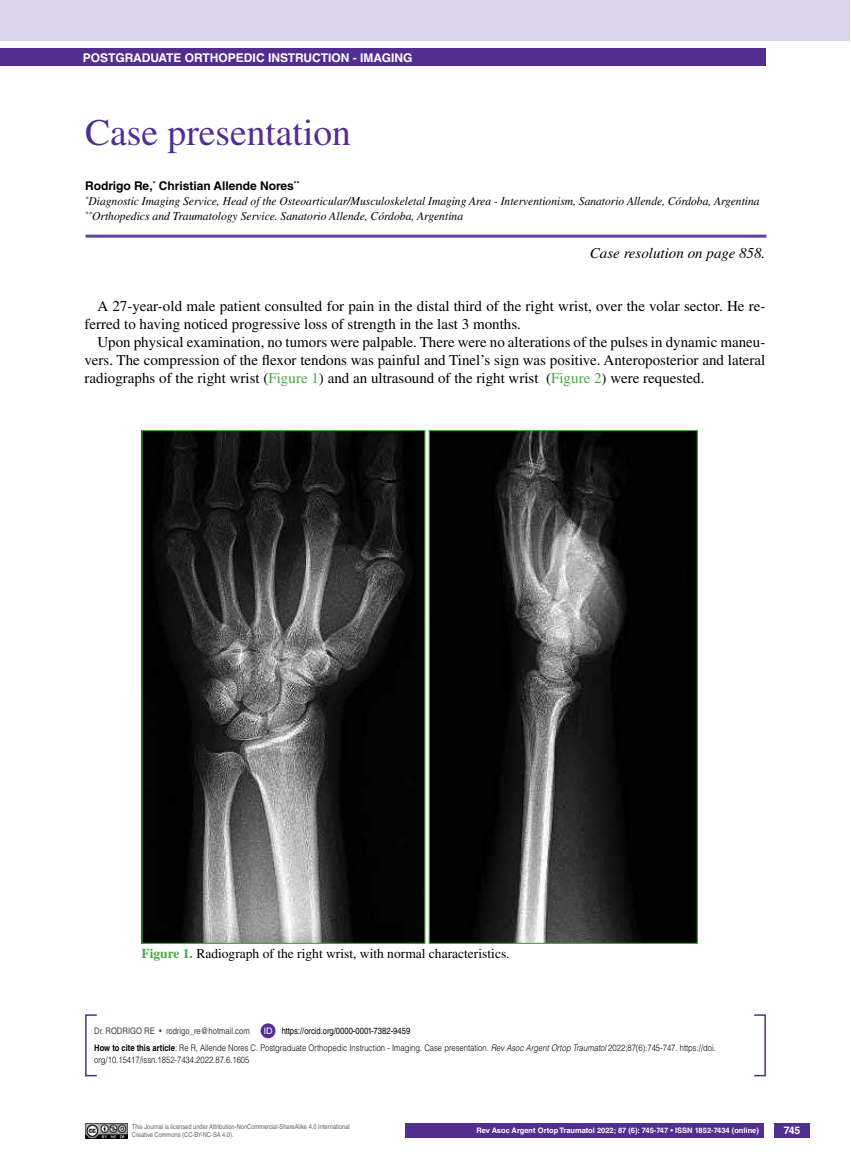
<style>
.page{position:relative;width:851px;height:1170px;background:#fff}
.page>*{position:absolute;margin:0;border:0;box-sizing:border-box;transform-origin:0 0}
.t1{font:37.5px "Times LT Std";color:#522e91}
.t2{font:15px/18px "Times LT Std";color:#000}
.t3{font:italic 15px "Times LT Std";color:#000}
.t4{font:13.5px "Times LT Std";color:#000}
.t5{font:italic 12px/15px "Times LT Std";color:#000;scale:.96 1}
.t6{font:700 12px "Helvetica LT Std";color:#fff}
.t7{font:700 12px "Helvetica LT Std";color:#000}
.t8{font:700 10.5px "Helvetica LT Std";color:#fff}
.t9{font:300 9px/16.2px "Helvetica LT Std";color:#000;scale:.85 1}
.t10{font:9px "Helvetica LT Std";color:#414042;scale:.85 1}
.t11{font:9px "Helvetica LT Std";color:#fff}
.t12{font:700 7.5px "Helvetica LT Std";color:#fff}
.t13{font:6.75px/7.5px "Helvetica LT Std";color:#636466;scale:.85 1}
.s1{color:#49a942}
.s2{font-weight:700;color:#49a942}
.s3{font-weight:400}
.s4{font-weight:700}
.s5{font-style:italic}
.s6{color:#522e91}
</style>
<div class="page">
<div style="left:774px;top:1123px;width:35px;height:14px;background:#522e91"></div>
<div style="left:0;top:49px;width:765px;height:17px;background:#522e91"></div>
<img style="left:85px;top:1123px;width:42px;height:14px">
<div style="left:0;top:0;width:849px;height:41px;background:#dcd5e9"></div>
<div style="left:405px;top:1123px;width:359px;height:14px;background:#522e91"></div>
<div style="left:85px;top:1014px;width:12px;height:62px;border:2px solid #522e91"></div>
<div style="left:260px;top:1023px;width:15px;height:15px;background:#522e91;border-radius:50%"></div>
<hr style="left:86px;top:235px;width:680px;height:3px;background:#63439c">
<img style="left:143px;top:432px;width:280px;height:509px">
<img style="left:430px;top:432px;width:265px;height:509px">
<div style="left:428px;top:430px;width:269px;height:513px;border:1px solid #49a942"></div>
<p class="t6" style="left:83px;top:50px;width:331px">POSTGRADUATE ORTHOPEDIC INSTRUCTION - IMAGING</p>
<h1 class="t1" style="left:85px;top:111px;width:267px">Case presentation</h1>
<p class="t7" style="left:85px;top:178px;width:215px">Rodrigo Re,<sup>*</sup> Christian Allende Nores<sup>**</sup></p>
<p class="t5" style="left:85px;top:193px;width:703px"><sup>*</sup>Diagnostic Imaging Service, Head of the Osteoarticular/Musculoskeletal Imaging Area - Interventionism, Sanatorio Allende, Córdoba, Argentina <sup>**</sup>Orthopedics and Traumatology Service. Sanatorio Allende, Córdoba, Argentina</p>
<p class="t3" style="left:589px;top:245px;width:177px">Case resolution on page 858.</p>
<p class="t2" style="left:85px;top:297px;width:682px;text-indent:13px">A 27-year-old male patient consulted for pain in the distal third of the right wrist, over the volar sector. He re&shy;ferred to having noticed progressive loss of strength in the last 3 months.</p>
<p class="t2" style="left:85px;top:333px;width:682px;text-align:justify;text-indent:13px">Upon physical examination, no tumors were palpable. There were no alterations of the pulses in dynamic maneu&shy;vers. The compression of the flexor tendons was painful and Tinel’s sign was positive. Anteroposterior and lateral radiographs of the right wrist (<span class="s1">Figure 1</span>) and an ultrasound of the right wrist (<span class="s1">Figure 2</span>) were requested.</p>
<p class="t4" style="left:141px;top:946px;width:369px"><span class="s2">Figure 1.</span> Radiograph of the right wrist, with normal characteristics.</p>
<p class="t11" style="left:264px;top:1025px;width:10px">ID</p>
<p class="t9" style="left:94px;top:1022px;width:733px;text-indent:187px"><span class="s3">https://orcid.org/0000-0001-7382-9459<br></span><span class="s4">How to cite this article</span>: Re R, Allende Nores C. Postgraduate Orthopedic Instruction - Imaging. Case presentation. <span class="s5">Rev Asoc Argent Ortop Traumatol</span> 2022;87(6):745-747. https://doi.</p>
<p class="t9" style="left:94px;top:1051px;width:184px">org/10.15417/issn.1852-7434.2022.87.6.1605</p>
<p class="t10" style="left:94px;top:1025px;width:184px">Dr. Rodri go Re <span class="s6">•</span> rodrigo_re@hotmail.com</p>
<p class="t13" style="left:132px;top:1123px;width:258px">This Journal is licensed under Attribution-NonCommercial-ShareAlike 4.0 International<br>Creative Commons (CC-BY-NC-SA 4.0).</p>
<p class="t12" style="left:476px;top:1125px;width:284px">Rev Asoc Argent Ortop Traumatol 2022; 87 (6): 745-747 • ISSN 1852-7434 (online)</p>
<p class="t8" style="left:783px;top:1124px;width:18px">745</p>
</div>
